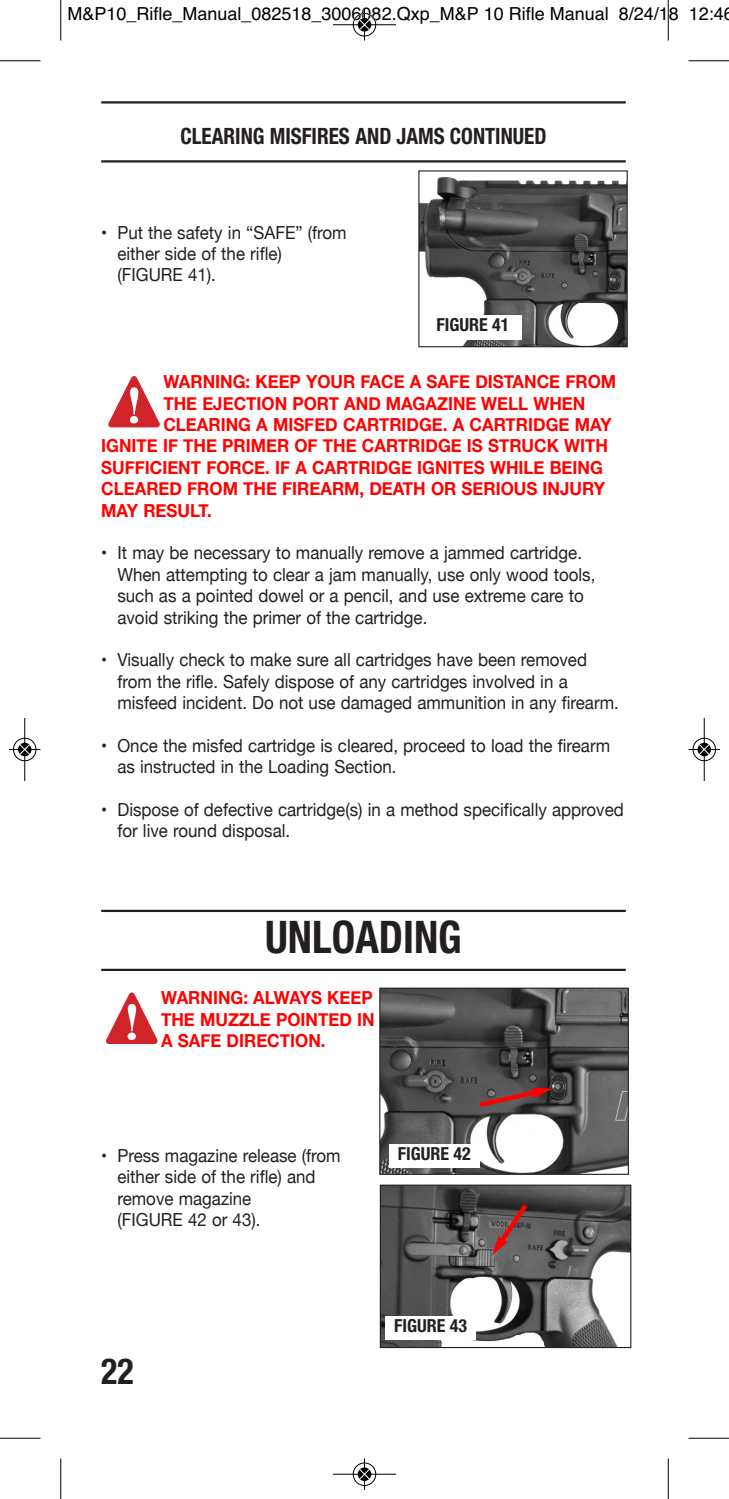
<style>
.page{position:relative;width:729px;height:1499px;background:#fff}
.page>*{position:absolute;margin:0;border:0;box-sizing:border-box;transform-origin:0 0}
.t1{font:700 condensed 45px "Helvetica Neue LT Std";color:#231f20;scale:.94 1}
.t2{font:700 condensed 36px "Helvetica Neue LT Std";color:#231f20;scale:.94 1}
.t3{font:700 condensed 22.5px "Helvetica Neue LT Std";color:#231f20;scale:.94 1}
.t4{font:18px/21.4px "Helvetica Neue";color:#231f20;scale:.94 1}
.t5{font:700 18px/21.4px "Helvetica Neue";color:#f00;text-align:justify;scale:.94 1}
.t6{font:18px "Helvetica";color:#000}
.t7{font:700 condensed 18px "Helvetica Neue LT Std";color:#231f20}
</style>
<div class="page">
<hr style="left:101px;top:101px;width:525px;height:3px;background:#231f20">
<hr style="left:101px;top:160px;width:525px;height:2px;background:#231f20">
<hr style="left:101px;top:909px;width:525px;height:3px;background:#231f20">
<hr style="left:101px;top:968px;width:525px;height:3px;background:#231f20">
<svg style="left:106px;top:992px;width:52px;height:52px"></svg>
<svg style="left:108px;top:376px;width:52px;height:52px"></svg>
<img style="left:382px;top:1186px;width:247px;height:160px">
<div style="left:380px;top:1184px;width:251px;height:164px;border:1px solid #231f20"></div>
<div style="left:385px;top:1315px;width:91px;height:24px;background:#fff"></div>
<svg style="left:492px;top:1199px;width:40px;height:56px;background:#6a4a4a"></svg>
<img style="left:420px;top:177px;width:206px;height:168px">
<div style="left:418px;top:170px;width:210px;height:177px;border:1px solid #231f20"></div>
<div style="left:424px;top:315px;width:98px;height:25px;background:#fff"></div>
<img style="left:381px;top:989px;width:246px;height:184px">
<div style="left:379px;top:987px;width:250px;height:188px;border:1px solid #231f20"></div>
<div style="left:389px;top:1144px;width:91px;height:24px;background:#fff"></div>
<svg style="left:475px;top:1087px;width:78px;height:23px;background:#703e3e"></svg>
<hr style="left:60px;top:0;width:1px;height:40px;background:#000">
<hr style="left:0;top:60px;width:40px;height:1px;background:#000">
<hr style="left:668px;top:0;width:1px;height:40px;background:#000">
<hr style="left:688px;top:60px;width:41px;height:1px;background:#000">
<hr style="left:60px;top:1458px;width:1px;height:40px;background:#000">
<hr style="left:0;top:1437px;width:40px;height:1px;background:#000">
<hr style="left:668px;top:1458px;width:1px;height:40px;background:#000">
<hr style="left:688px;top:1437px;width:41px;height:1px;background:#000">
<div style="left:353px;top:13px;width:23px;height:24px;border:1px solid #fff;border-radius:50%"></div>
<hr style="left:333px;top:24px;width:63px;height:1px;background:#000">
<hr style="left:364px;top:9px;width:1px;height:31px;background:#000">
<div style="left:353px;top:13px;width:23px;height:23px;border:1px solid #000;border-radius:50%"></div>
<svg style="left:358px;top:18px;width:13px;height:14px"></svg>
<svg style="left:359px;top:19px;width:11px;height:11px"></svg>
<div style="left:353px;top:1462px;width:23px;height:24px;border:1px solid #fff;border-radius:50%"></div>
<svg style="left:357px;top:1467px;width:15px;height:14px"></svg>
<hr style="left:333px;top:1473px;width:63px;height:1px;background:#000">
<hr style="left:364px;top:1458px;width:1px;height:32px;background:#000">
<div style="left:353px;top:1462px;width:23px;height:23px;border:1px solid #000;border-radius:50%"></div>
<svg style="left:358px;top:1467px;width:13px;height:13px"></svg>
<svg style="left:359px;top:1468px;width:11px;height:11px"></svg>
<div style="left:13px;top:737px;width:24px;height:24px;border:1px solid #fff;border-radius:50%"></div>
<hr style="left:24px;top:718px;width:1px;height:63px;background:#000">
<hr style="left:9px;top:749px;width:31px;height:1px;background:#000">
<div style="left:13px;top:738px;width:23px;height:23px;border:1px solid #000;border-radius:50%"></div>
<svg style="left:18px;top:742px;width:14px;height:14px"></svg>
<svg style="left:19px;top:744px;width:11px;height:11px"></svg>
<div style="left:692px;top:737px;width:24px;height:24px;border:1px solid #fff;border-radius:50%"></div>
<hr style="left:704px;top:718px;width:1px;height:63px;background:#000">
<hr style="left:688px;top:749px;width:32px;height:1px;background:#000">
<div style="left:693px;top:738px;width:23px;height:23px;border:1px solid #000;border-radius:50%"></div>
<svg style="left:698px;top:742px;width:13px;height:14px"></svg>
<svg style="left:699px;top:744px;width:11px;height:11px"></svg>
<p class="t6" style="left:68px;top:4px;width:668px">M&amp;P10_Rifle_Manual_082518_3006082.Qxp_M&amp;P 10 Rifle Manual 8/24/18 12:46</p>
<p class="t3" style="left:180px;top:128px;width:391px">CLEARING MISFIRES AND JAMS CONTINUED</p>
<p class="t4" style="left:117px;top:221px;width:245px;text-indent:-16px">• Put the safety in “SAFE” (from either side of the rifle) (FIGURE 41).</p>
<p class="t7" style="left:437px;top:318px;width:74px">FIGURE 41</p>
<p class="t5" style="left:163px;top:371px;width:483px">WARNING: KEEP YOUR FACE A SAFE DISTANCE FROM</p>
<p class="t5" style="left:163px;top:392px;width:450px">THE EJECTION PORT AND MAGAZINE WELL WHEN</p>
<p class="t5" style="left:163px;top:413px;width:478px">CLEARING A MISFED CARTRIDGE. A CARTRIDGE MAY</p>
<p class="t5" style="left:101px;top:435px;width:541px">IGNITE IF THE PRIMER OF THE CARTRIDGE IS STRUCK WITH</p>
<p class="t5" style="left:101px;top:456px;width:535px">SUFFICIENT FORCE. IF A CARTRIDGE IGNITES WHILE BEING</p>
<p class="t5" style="left:101px;top:478px;width:537px">CLEARED FROM THE FIREARM, DEATH OR SERIOUS INJURY</p>
<p class="t5" style="left:101px;top:499px;width:119px">MAY RESULT.</p>
<p class="t4" style="left:117px;top:542px;width:510px;text-indent:-16px">• It may be necessary to manually remove a jammed cartridge.<br>When attempting to clear a jam manually, use only wood tools, such as a pointed dowel or a pencil, and use extreme care to avoid striking the primer of the cartridge.</p>
<p class="t4" style="left:117px;top:649px;width:535px;text-indent:-16px">• Visually check to make sure all cartridges have been removed from the rifle. Safely dispose of any cartridges involved in a misfeed incident. Do not use damaged ammunition in any firearm.</p>
<p class="t4" style="left:117px;top:734px;width:526px;text-indent:-16px">• Once the misfed cartridge is cleared, proceed to load the firearm as instructed in the Loading Section.</p>
<p class="t4" style="left:117px;top:798px;width:540px;text-indent:-16px">• Dispose of defective cartridge(s) in a method specifically approved for live round disposal.</p>
<h1 class="t1" style="left:265px;top:920px;width:211px">UNLOADING</h1>
<p class="t5" style="left:161px;top:987px;width:229px">WARNING: ALWAYS KEEP THE MUZZLE POINTED IN A SAFE DIRECTION.</p>
<p class="t4" style="left:117px;top:1144px;width:239px;text-indent:-16px">• Press magazine release (from either side of the rifle) and remove magazine<br>(FIGURE 42 or 43).</p>
<h2 class="t2" style="left:101px;top:1358px;width:36px">22</h2>
<p class="t7" style="left:398px;top:1147px;width:74px">FIGURE 42</p>
<p class="t7" style="left:394px;top:1318px;width:74px">FIGURE 43</p>
</div>
